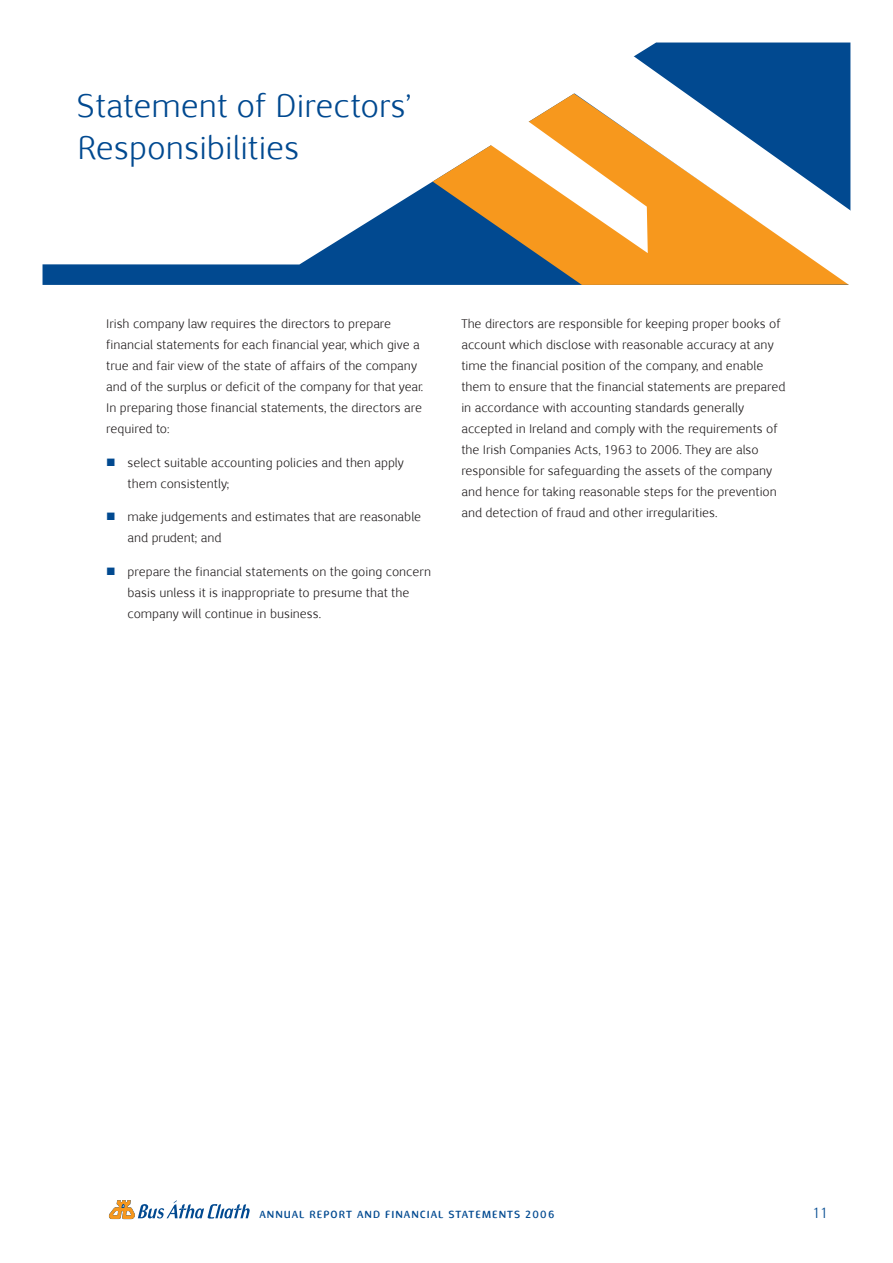
<style>
.page{position:relative;width:893px;height:1263px;background:#fff}
.page>*{position:absolute;margin:0;border:0;box-sizing:border-box;transform-origin:0 0}
.t1{font:33px/42px "Nexus Sans";color:#014990}
.t2{font:15px "Nexus Sans";color:#014990}
.t3{font:12.75px/21px "Nexus Sans";color:#231f20}
.t4{font:700 10.5px "Nexus Sans";letter-spacing:.1em;color:#014990}
.s1{color:#014990}
</style>
<div class="page">
<svg style="left:43px;top:43px;width:807px;height:242px"></svg>
<svg style="left:433px;top:94px;width:139px;height:191px;fill:#014990"></svg>
<svg style="left:572px;top:53px;width:279px;height:232px"></svg>
<svg style="left:435px;top:75px;width:213px;height:178px"></svg>
<svg style="left:108px;top:1200px;width:142px;height:20px"></svg>
<h1 class="t1" style="left:76px;top:84px;width:337px">Statement of Directors’<br>Responsibilities</h1>
<p class="t3" style="left:106px;top:313px;width:319px">Irish company law requires the directors to prepare financial statements for each financial year, which give a true and fair view of the state of affairs of the company and of the surplus or deficit of the company for that year.<br>In preparing those financial statements, the directors are required to:</p>
<p class="t3" style="left:128px;top:452px;width:278px;text-indent:-21px"><span class="s1">■</span> select suitable accounting policies and then apply them consistently;</p>
<p class="t3" style="left:128px;top:507px;width:295px;text-indent:-21px"><span class="s1">■</span> make judgements and estimates that are reasonable and prudent; and</p>
<p class="t3" style="left:128px;top:561px;width:305px;text-indent:-21px"><span class="s1">■</span> prepare the financial statements on the going concern basis unless it is inappropriate to presume that the company will continue in business.</p>
<p class="t3" style="left:461px;top:313px;width:326px">The directors are responsible for keeping proper books of account which disclose with reasonable accuracy at any time the financial position of the company, and enable them to ensure that the financial statements are prepared in accordance with accounting standards generally accepted in Ireland and comply with the requirements of the Irish Companies Acts, 1963 to 2006. They are also responsible for safeguarding the assets of the company and hence for taking reasonable steps for the prevention and detection of fraud and other irregularities.</p>
<p class="t4" style="left:259px;top:1208px;width:297px">ANNUAL REPORT AND FINANCIAL STATEMENTS 2006</p>
<p class="t2" style="left:812px;top:1204px;width:16px">11</p>
</div>
